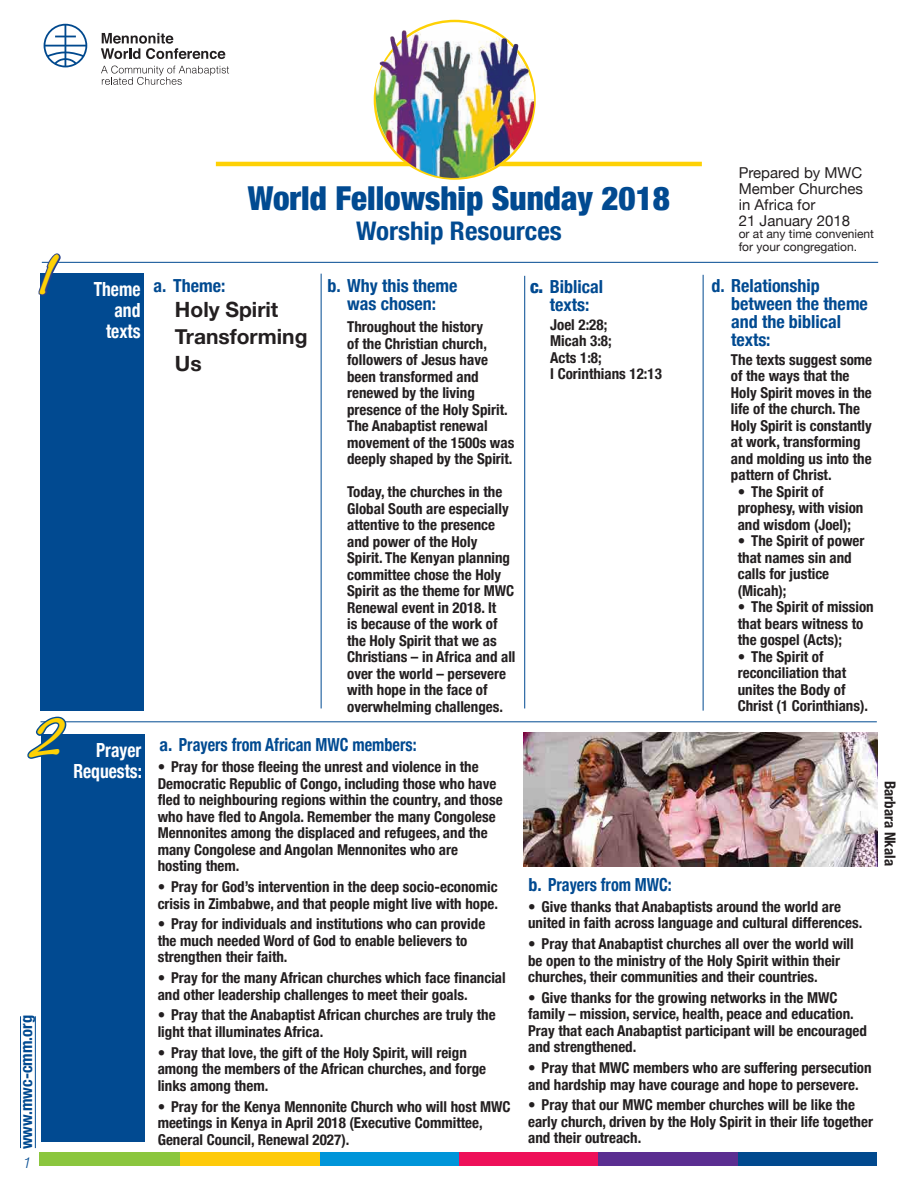
<style>
.page{position:relative;width:918px;height:1188px;background:#fff}
.page>*{position:absolute;margin:0;border:0;box-sizing:border-box;transform-origin:0 0}
.t1{font:italic 700 45px "Noteworthy";color:#fed105}
.t2{font:900 condensed 33px "Helvetica Neue";color:#014a91}
.t3{font:700 condensed 25.65px "Helvetica Neue";color:#014a91;scale:1.05 1}
.t4{font:700 21px/27px "Helvetica Neue";color:#231f20}
.t5{font:700 condensed 19.5px/21px "Helvetica Neue";color:#fff;text-align:right;scale:.9 1}
.t6{font:700 condensed 18px "Helvetica Neue";color:#014a91}
.t7{font:700 condensed 16.5px "Helvetica Neue";color:#014a91}
.t8{font:700 condensed 15px/16.5px "Helvetica Neue";color:#231f20}
.t9{font:15px/15.8px "Helvetica Neue";color:#231f20;text-align:justify}
.t10{font:italic 300 15px "Helvetica Neue";color:#014a91}
.t11{font:12px/12.8px "Helvetica Neue";color:#231f20}
.s1{font-weight:900}
</style>
<div class="page">
<div style="left:736px;top:1153px;width:141px;height:13px;background:#01498e"></div>
<div style="left:597px;top:1153px;width:141px;height:13px;background:#5b2e91"></div>
<div style="left:458px;top:1153px;width:140px;height:13px;background:#ee1059"></div>
<div style="left:318px;top:1153px;width:141px;height:13px;background:#0095d9"></div>
<div style="left:179px;top:1153px;width:140px;height:13px;background:#feca0a"></div>
<div style="left:39px;top:1153px;width:141px;height:13px;background:#8bc63e"></div>
<hr style="left:20px;top:1016px;width:1px;height:132px;background:#014a91">
<hr style="left:35px;top:1016px;width:1px;height:132px;background:#014a91">
<svg style="left:101px;top:33px;width:124px;height:26px"></svg>
<svg style="left:101px;top:66px;width:128px;height:19px"></svg>
<svg style="left:44px;top:24px;width:43px;height:43px"></svg>
<hr style="left:216px;top:162px;width:486px;height:4px;background:#fed105">
<img style="left:524px;top:732px;width:354px;height:134px">
<div style="left:40px;top:273px;width:104px;height:438px;background:#014a91"></div>
<div style="left:41px;top:734px;width:104px;height:408px;background:#014a91"></div>
<hr style="left:42px;top:262px;width:836px;height:1px;background:#014a91">
<hr style="left:40px;top:721px;width:837px;height:1px;background:#014a91">
<hr style="left:321px;top:274px;width:1px;height:434px;background:#014a91">
<hr style="left:524px;top:276px;width:1px;height:432px;background:#014a91">
<hr style="left:703px;top:275px;width:1px;height:436px;background:#014a91">
<svg style="left:38px;top:253px;width:25px;height:43px"></svg>
<svg style="left:27px;top:716px;width:42px;height:43px"></svg>
<img style="left:372px;top:20px;width:163px;height:159px">
<p class="t1" style="left:36px;top:235px;width:44px">1</p>
<p class="t5" style="left:94px;top:277px;width:53px">Theme</p>
<p class="t5" style="left:114px;top:298px;width:30px">and</p>
<p class="t5" style="left:106px;top:319px;width:40px">texts</p>
<p class="t1" style="left:27px;top:698px;width:63px">2</p>
<p class="t5" style="left:73px;top:738px;width:78px">Prayer<br>Requests:</p>
<p class="t7" style="left:12px;top:1149px;width:136px;rotate:-90deg">www.mwc-cmm.org</p>
<p class="t10" style="left:23px;top:1151px;width:10px">1</p>
<p class="t2" style="left:248px;top:172px;width:424px">World Fellowship Sunday 2018</p>
<p class="t3" style="left:356px;top:210px;width:198px">Worship Resources</p>
<p class="t6" style="left:154px;top:271px;width:73px">a. Theme:</p>
<p class="t6" style="left:328px;top:270px;width:132px">b. Why this theme</p>
<p class="t6" style="left:347px;top:288px;width:91px">was chosen:</p>
<p class="t4" style="left:175px;top:297px;width:134px">Holy Spirit<br>Transforming<br>Us</p>
<p class="t8" style="left:347px;top:317px;width:169px">Throughout the history<br>of the Christian church, followers of Jesus have been transformed and renewed by the living presence of the Holy Spirit.<br>The Anabaptist renewal movement of the 1500s was deeply shaped by the Spirit.</p>
<p class="t8" style="left:347px;top:482px;width:170px">Today, the churches in the<br>Global South are especially attentive to the presence and power of the Holy<br>Spirit. The Kenyan planning committee chose the Holy<br>Spirit as the theme for MWC<br>Renewal event in 2018. It<br>is because of the work of the Holy Spirit that we as<br>Christians – in Africa and all over the world – persevere with hope in the face of overwhelming challenges.</p>
<p class="t6" style="left:159px;top:730px;width:259px">a. Prayers from African MWC members:</p>
<p class="t6" style="left:530px;top:271px;width:74px"><span class="s1">c.</span> Biblical</p>
<p class="t6" style="left:550px;top:289px;width:41px">texts:</p>
<p class="t8" style="left:550px;top:315px;width:59px">Joel 2:28;</p>
<p class="t8" style="left:550px;top:332px;width:63px">Micah 3:8;</p>
<p class="t8" style="left:550px;top:348px;width:53px">Acts 1:8;</p>
<p class="t8" style="left:550px;top:365px;width:113px">I Corinthians 12:13</p>
<p class="t9" style="left:739px;top:166px;width:126px">Prepared by MWC Member Churches in Africa for</p>
<p class="t9" style="left:739px;top:213px;width:113px">21 January 2018</p>
<p class="t11" style="left:739px;top:228px;width:137px">or at any time convenient for your congregation.</p>
<p class="t6" style="left:712px;top:271px;width:110px">d. Relationship</p>
<p class="t6" style="left:731px;top:289px;width:138px">between the theme</p>
<p class="t6" style="left:731px;top:307px;width:112px">and the biblical</p>
<p class="t6" style="left:731px;top:325px;width:41px">texts:</p>
<p class="t8" style="left:731px;top:350px;width:143px">The texts suggest some of the ways that the<br>Holy Spirit moves in the life of the church. The<br>Holy Spirit is constantly at work, transforming and molding us into the pattern of Christ.</p>
<p class="t8" style="left:738px;top:482px;width:127px">• The Spirit of prophesy, with vision and wisdom (Joel);</p>
<p class="t8" style="left:738px;top:531px;width:128px">• The Spirit of power that names sin and calls for justice (Micah);</p>
<p class="t8" style="left:738px;top:597px;width:138px">• The Spirit of mission that bears witness to the gospel (Acts);</p>
<p class="t8" style="left:738px;top:647px;width:132px">• The Spirit of reconciliation that unites the Body of<br>Christ (1 Corinthians).</p>
<p class="t8" style="left:158px;top:758px;width:346px">• Pray for those fleeing the unrest and violence in the Democratic Republic of Congo, including those who have fled to neighbouring regions within the country, and those who have fled to Angola. Remember the many Congolese Mennonites among the displaced and refugees, and the many Congolese and Angolan Mennonites who are hosting them.</p>
<p class="t8" style="left:158px;top:877px;width:342px">• Pray for God’s intervention in the deep socio-economic crisis in Zimbabwe, and that people might live with hope.</p>
<p class="t8" style="left:158px;top:915px;width:329px">• Pray for individuals and institutions who can provide the much needed Word of God to enable believers to strengthen their faith.</p>
<p class="t8" style="left:158px;top:969px;width:350px">• Pray for the many African churches which face financial and other leadership challenges to meet their goals.</p>
<p class="t8" style="left:158px;top:1006px;width:339px">• Pray that the Anabaptist African churches are truly the light that illuminates Africa.</p>
<p class="t8" style="left:158px;top:1043px;width:330px">• Pray that love, the gift of the Holy Spirit, will reign among the members of the African churches, and forge links among them.</p>
<p class="t8" style="left:158px;top:1097px;width:354px">• Pray for the Kenya Mennonite Church who will host MWC meetings in Kenya in April 2018 (Executive Committee,<br>General Council, Renewal 2027).</p>
<p class="t6" style="left:529px;top:870px;width:145px">b. Prayers from MWC:</p>
<p class="t8" style="left:528px;top:897px;width:336px">• Give thanks that Anabaptists around the world are united in faith across language and cultural differences.</p>
<p class="t8" style="left:528px;top:934px;width:327px">• Pray that Anabaptist churches all over the world will be open to the ministry of the Holy Spirit within their churches, their communities and their countries.</p>
<p class="t8" style="left:528px;top:988px;width:340px">• Give thanks for the growing networks in the MWC family – mission, service, health, peace and education.<br>Pray that each Anabaptist participant will be encouraged and strengthened.</p>
<p class="t8" style="left:528px;top:1059px;width:345px">• Pray that MWC members who are suffering persecution and hardship may have courage and hope to persevere.</p>
<p class="t8" style="left:528px;top:1096px;width:346px">• Pray that our MWC member churches will be like the early church, driven by the Holy Spirit in their life together and their outreach.</p>
<p class="t8" style="left:899px;top:781px;width:87px;rotate:90deg">Barbara Nkala</p>
</div>
